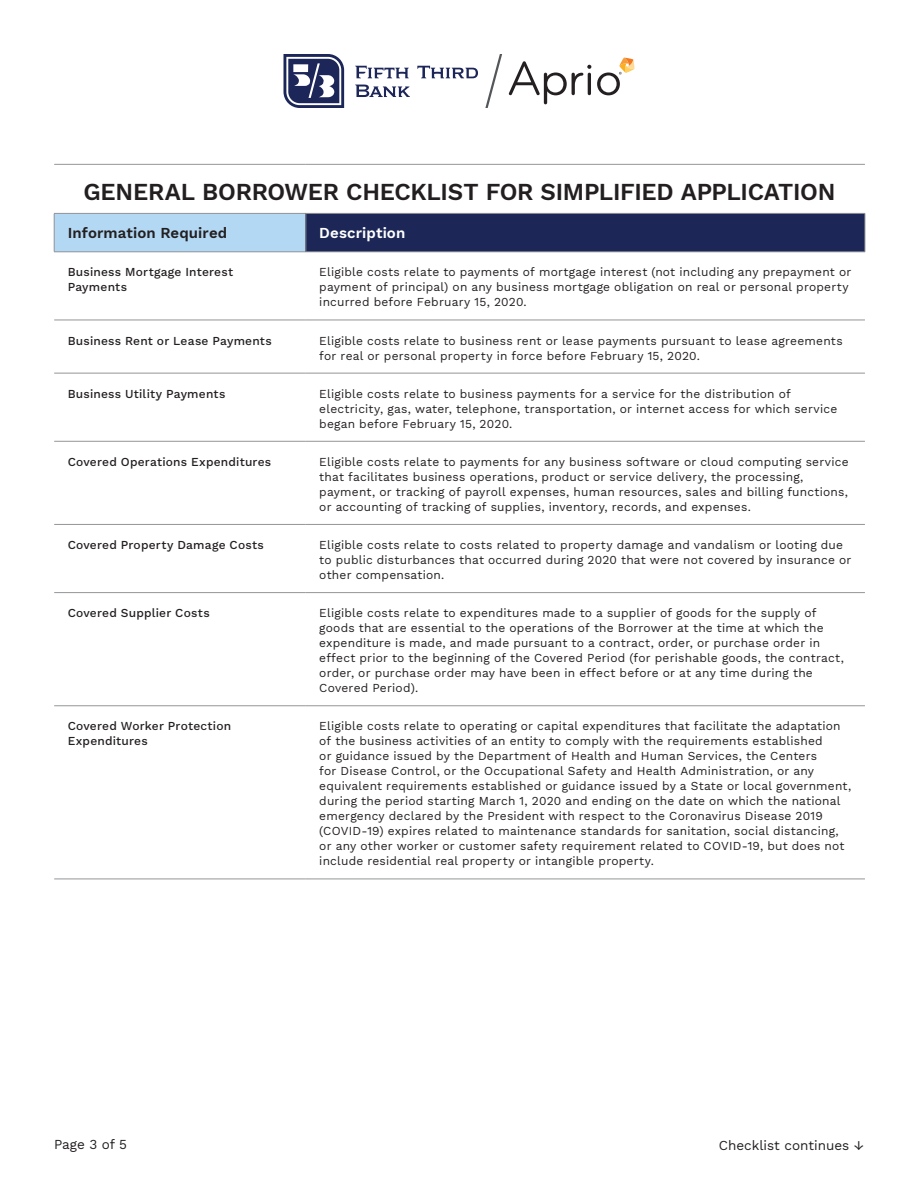
<style>
.page{position:relative;width:918px;height:1188px;background:#fff}
.page>*{position:absolute;margin:0;border:0;box-sizing:border-box;transform-origin:0 0}
.Table-Title{font:24px "Work Sans";letter-spacing:-.015em;color:#231f20}
.Header-paragrapgh{font:15px "Work Sans";letter-spacing:.005em;color:#231f20}
.Header-paragrapgh_2{font:15px "Work Sans";letter-spacing:.01em;color:#fff}
.t1{font:13.5px "Work Sans";color:#231f20}
.List-level-1-lower-a{font:12px/15px "Work Sans";letter-spacing:.015em;color:#231f20}
.body-bold{font:12px/15px "Work Sans";letter-spacing:.015em;color:#231f20}
</style>
<div class="page">
<svg style="left:509px;top:58px;width:125px;height:46px"></svg>
<svg style="left:485px;top:54px;width:17px;height:54px"></svg>
<svg style="left:284px;top:54px;width:60px;height:54px"></svg>
<svg style="left:355px;top:66px;width:54px;height:12px"></svg>
<svg style="left:417px;top:66px;width:61px;height:12px"></svg>
<svg style="left:355px;top:85px;width:55px;height:12px"></svg>
<div style="left:54px;top:213px;width:252px;height:39px;background:#b3d8f4"></div>
<div style="left:306px;top:213px;width:559px;height:39px;background:#1c2758"></div>
<hr style="left:54px;top:164px;width:252px;height:1px;background:#939598">
<hr style="left:306px;top:164px;width:559px;height:1px;background:#939598">
<hr style="left:54px;top:320px;width:252px;height:1px;background:#939598">
<hr style="left:306px;top:320px;width:559px;height:1px;background:#939598">
<hr style="left:54px;top:373px;width:252px;height:1px;background:#939598">
<hr style="left:306px;top:373px;width:559px;height:1px;background:#939598">
<hr style="left:54px;top:441px;width:252px;height:1px;background:#939598">
<hr style="left:306px;top:441px;width:559px;height:1px;background:#939598">
<hr style="left:54px;top:524px;width:252px;height:1px;background:#939598">
<hr style="left:306px;top:524px;width:559px;height:1px;background:#939598">
<hr style="left:54px;top:592px;width:252px;height:1px;background:#939598">
<hr style="left:306px;top:592px;width:559px;height:1px;background:#939598">
<hr style="left:54px;top:706px;width:252px;height:1px;background:#939598">
<hr style="left:306px;top:706px;width:559px;height:1px;background:#939598">
<hr style="left:54px;top:879px;width:252px;height:1px;background:#939598">
<hr style="left:306px;top:879px;width:559px;height:1px;background:#939598">
<hr style="left:306px;top:213px;width:559px;height:1px;background:#939598">
<hr style="left:865px;top:214px;width:1px;height:38px;background:#939598">
<hr style="left:306px;top:252px;width:559px;height:1px;background:#939598">
<hr style="left:54px;top:213px;width:252px;height:1px;background:#939598">
<hr style="left:54px;top:214px;width:1px;height:38px;background:#939598">
<hr style="left:306px;top:214px;width:1px;height:38px;background:#939598">
<hr style="left:54px;top:252px;width:252px;height:1px;background:#939598">
<p class="Table-Title" style="left:83px;top:174px;width:754px">GENERAL BORROWER CHECKLIST FOR SIMPLIFIED APPLICATION</p>
<p class="Header-paragrapgh" style="left:68px;top:222px;width:161px">Information Required</p>
<p class="Header-paragrapgh_2" style="left:319px;top:222px;width:88px">Description</p>
<p class="body-bold" style="left:68px;top:264px;width:167px">Business Mortgage Interest<br>Payments</p>
<p class="List-level-1-lower-a" style="left:319px;top:264px;width:533px">Eligible costs relate to payments of mortgage interest (not including any prepayment or payment of principal) on any business mortgage obligation on real or personal property incurred before February 15, 2020.</p>
<p class="body-bold" style="left:68px;top:333px;width:206px">Business Rent or Lease Payments</p>
<p class="List-level-1-lower-a" style="left:319px;top:333px;width:525px">Eligible costs relate to business rent or lease payments pursuant to lease agreements for real or personal property in force before February 15, 2020.</p>
<p class="body-bold" style="left:68px;top:386px;width:159px">Business Utility Payments</p>
<p class="List-level-1-lower-a" style="left:319px;top:386px;width:520px">Eligible costs relate to business payments for a service for the distribution of electricity, gas, water, telephone, transportation, or internet access for which service began before February 15, 2020.</p>
<p class="body-bold" style="left:68px;top:454px;width:205px">Covered Operations Expenditures</p>
<p class="List-level-1-lower-a" style="left:319px;top:454px;width:531px">Eligible costs relate to payments for any business software or cloud computing service that facilitates business operations, product or service delivery, the processing, payment, or tracking of payroll expenses, human resources, sales and billing functions, or accounting of tracking of supplies, inventory, records, and expenses.</p>
<p class="body-bold" style="left:68px;top:537px;width:198px">Covered Property Damage Costs</p>
<p class="List-level-1-lower-a" style="left:319px;top:537px;width:534px">Eligible costs relate to costs related to property damage and vandalism or looting due to public disturbances that occurred during 2020 that were not covered by insurance or other compensation.</p>
<p class="body-bold" style="left:68px;top:605px;width:144px">Covered Supplier Costs</p>
<p class="List-level-1-lower-a" style="left:319px;top:605px;width:526px">Eligible costs relate to expenditures made to a supplier of goods for the supply of goods that are essential to the operations of the Borrower at the time at which the expenditure is made, and made pursuant to a contract, order, or purchase order in effect prior to the beginning of the Covered Period (for perishable goods, the contract, order, or purchase order may have been in effect before or at any time during the Covered Period).</p>
<p class="body-bold" style="left:68px;top:718px;width:165px">Covered Worker Protection<br>Expenditures</p>
<p class="List-level-1-lower-a" style="left:319px;top:718px;width:534px">Eligible costs relate to operating or capital expenditures that facilitate the adaptation of the business activities of an entity to comply with the requirements established<br>or guidance issued by the Department of Health and Human Services, the Centers<br>for Disease Control, or the Occupational Safety and Health Administration, or any equivalent requirements established or guidance issued by a State or local government, during the period starting March 1, 2020 and ending on the date on which the national emergency declared by the President with respect to the Coronavirus Disease 2019 (COVID-19) expires related to maintenance standards for sanitation, social distancing, or any other worker or customer safety requirement related to COVID-19, but does not include residential real property or intangible property.</p>
<p class="t1" style="left:54px;top:1134px;width:75px">Page 3 of 5</p>
<p class="t1" style="left:719px;top:1135px;width:147px">Checklist continues ↓</p>
</div>
